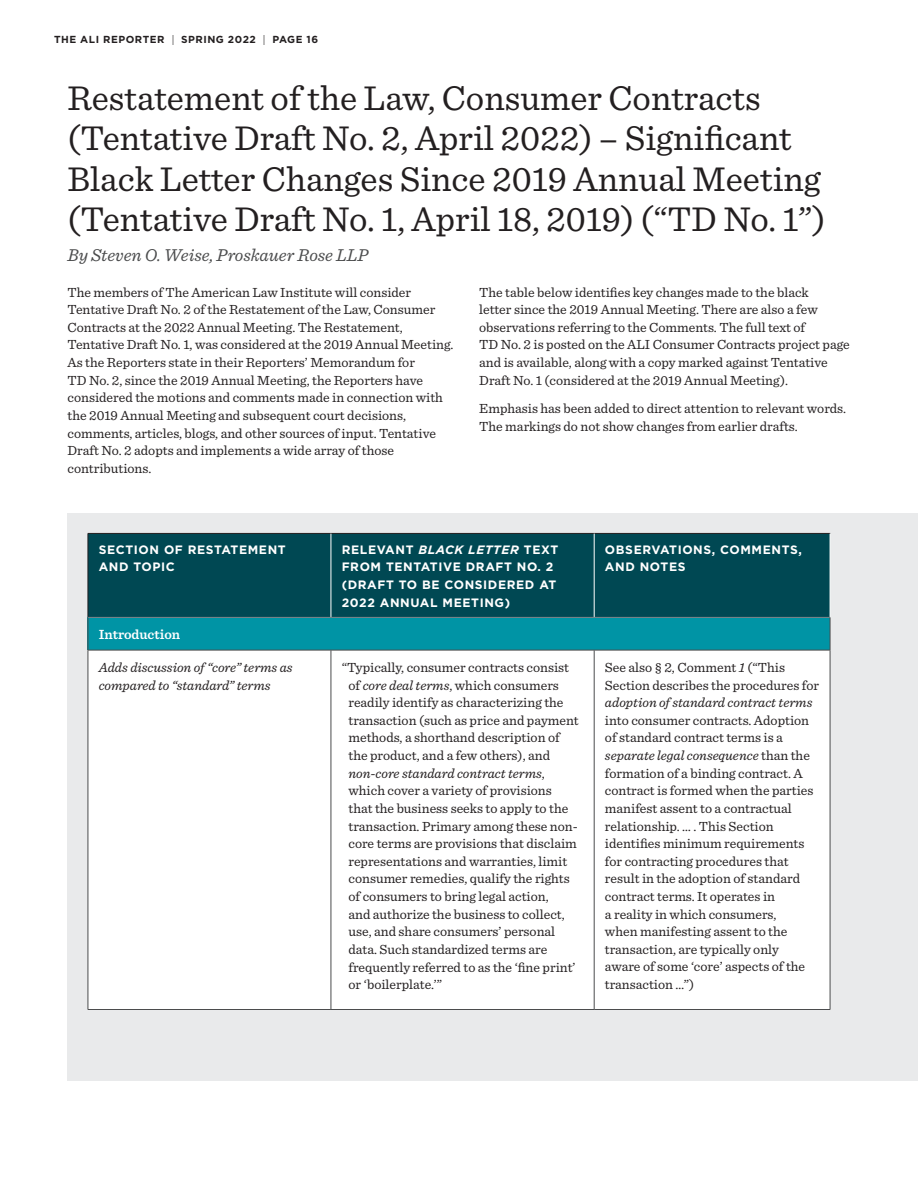
<style>
.page{position:relative;width:918px;height:1188px;background:#fff}
.page>*{position:absolute;margin:0;border:0;box-sizing:border-box;transform-origin:0 0}
.t1{font:36px/40.5px "Sentinel";color:#231f20}
.t2{font:italic 18px "Sentinel";color:#4b4c4d}
.t3{font:13.8px/17.5px "Sentinel";color:#231f20}
.t4{font:italic 13.8px/17.5px "Sentinel";color:#231f20}
.t5{font:600 13.8px "Sentinel";color:#fff}
.t6{font:700 12.15px/17.5px "Gotham";letter-spacing:.05em;color:#fff}
.t7{font:700 10.2px "Gotham";letter-spacing:.05em;color:#231f20}
.s1{font-style:italic}
</style>
<div class="page">
<div style="left:68px;top:513px;width:850px;height:568px;background:#e9eaeb"></div>
<div style="left:89px;top:534px;width:741px;height:83px;background:#004853"></div>
<div style="left:88px;top:617px;width:742px;height:33px;background:#0094a5"></div>
<div style="left:89px;top:651px;width:741px;height:358px;background:#fff"></div>
<hr style="left:88px;top:533px;width:243px;height:1px;background:#231f20">
<hr style="left:88px;top:534px;width:1px;height:83px;background:#231f20">
<hr style="left:331px;top:533px;width:263px;height:1px;background:#231f20">
<hr style="left:594px;top:533px;width:236px;height:1px;background:#231f20">
<hr style="left:331px;top:534px;width:1px;height:83px;background:#fff">
<hr style="left:594px;top:534px;width:1px;height:83px;background:#fff">
<hr style="left:830px;top:534px;width:1px;height:83px;background:#fff">
<hr style="left:88px;top:617px;width:243px;height:1px;background:#808285">
<hr style="left:331px;top:617px;width:263px;height:1px;background:#808285">
<hr style="left:594px;top:617px;width:236px;height:1px;background:#808285">
<hr style="left:88px;top:618px;width:1px;height:32px;background:#4b4c4d">
<hr style="left:830px;top:618px;width:1px;height:32px;background:#4b4c4d">
<hr style="left:88px;top:650px;width:243px;height:1px;background:#4b4c4d">
<hr style="left:88px;top:650px;width:1px;height:359px;background:#4b4c4d">
<hr style="left:331px;top:650px;width:263px;height:1px;background:#4b4c4d">
<hr style="left:331px;top:650px;width:1px;height:359px;background:#4b4c4d">
<hr style="left:594px;top:650px;width:236px;height:1px;background:#4b4c4d">
<hr style="left:594px;top:650px;width:1px;height:359px;background:#4b4c4d">
<hr style="left:830px;top:650px;width:1px;height:359px;background:#4b4c4d">
<hr style="left:88px;top:1009px;width:243px;height:1px;background:#4b4c4d">
<hr style="left:331px;top:1009px;width:263px;height:1px;background:#4b4c4d">
<hr style="left:594px;top:1009px;width:236px;height:1px;background:#4b4c4d">
<svg style="left:172px;top:35px;width:2px;height:10px"></svg>
<p class="t7" style="left:54px;top:33px;width:112px">THE ALI REPORTER</p>
<p class="t7" style="left:181px;top:33px;width:76px">SPRING 2022</p>
<p class="t7" style="left:272px;top:33px;width:47px">PAGE 16</p>
<h1 class="t1" style="left:68px;top:75px;width:760px">Restatement of the Law, Consumer Contracts (Tentative Draft No. 2, April 2022) – Significant Black Letter Changes Since 2019 Annual Meeting (Tentative Draft No. 1, April 18, 2019) (“TD No. 1”)</h1>
<h2 class="t2" style="left:68px;top:242px;width:302px">By Steven O. Weise, Proskauer Rose LLP</h2>
<p class="t3" style="left:67px;top:282px;width:388px">The members of The American Law Institute will consider Tentative Draft No. 2 of the Restatement of the Law, Consumer Contracts at the 2022 Annual Meeting. The Restatement, Tentative Draft No. 1, was considered at the 2019 Annual Meeting.<br>As the Reporters state in their Reporters’ Memorandum for<br>TD No. 2, since the 2019 Annual Meeting, the Reporters have considered the motions and comments made in connection with the 2019 Annual Meeting and subsequent court decisions, comments, articles, blogs, and other sources of input. Tentative Draft No. 2 adopts and implements a wide array of those contributions.</p>
<p class="t3" style="left:479px;top:282px;width:372px">The table below identifies key changes made to the black<br>letter since the 2019 Annual Meeting. There are also a few observations referring to the Comments. The full text of<br>TD No. 2 is posted on the ALI Consumer Contracts project page and is available, along with a copy marked against Tentative Draft No. 1 (considered at the 2019 Annual Meeting).</p>
<p class="t3" style="left:479px;top:399px;width:368px">Emphasis has been added to direct attention to relevant words.<br>The markings do not show changes from earlier drafts.</p>
<p class="t6" style="left:99px;top:541px;width:189px">SECTION OF RESTATEMENT<br>AND TOPIC</p>
<p class="t6" style="left:342px;top:541px;width:218px">RELEVANT <span class="s1">BLACK LETTER</span> TEXT<br>FROM TENTATIVE DRAFT NO. 2 (DRAFT TO BE CONSIDERED AT<br>2022 ANNUAL MEETING)</p>
<p class="t6" style="left:605px;top:541px;width:198px">OBSERVATIONS, COMMENTS,<br>AND NOTES</p>
<p class="t5" style="left:99px;top:624px;width:83px">Introduction</p>
<p class="t4" style="left:99px;top:658px;width:195px">Adds discussion of “core” terms as compared to “standard” terms</p>
<p class="t3" style="left:348px;top:658px;width:232px;text-indent:-7px">“Typically, consumer contracts consist of <span class="s1">core deal terms</span>, which consumers readily identify as characterizing the transaction (such as price and payment methods, a shorthand description of the product, and a few others), and <span class="s1">non-core standard contract terms</span>, which cover a variety of provisions that the business seeks to apply to the transaction. Primary among these non&shy;core terms are provisions that disclaim representations and warranties, limit consumer remedies, qualify the rights of consumers to bring legal action,<br>and authorize the business to collect, use, and share consumers’ personal data. Such standardized terms are frequently referred to as the ‘fine print’ or ‘boilerplate.’”</p>
<p class="t3" style="left:605px;top:658px;width:216px">See also § 2, Comment <span class="s1">1</span> (“This<br>Section describes the procedures for</p>
<p class="t4" style="left:605px;top:693px;width:209px">adoption of standard contract terms</p>
<p class="t3" style="left:605px;top:711px;width:210px">into consumer contracts. Adoption of standard contract terms is a <span class="s1">separate legal consequence</span> than the formation of a binding contract. A contract is formed when the parties manifest assent to a contractual relationship. … . This Section identifies minimum requirements for contracting procedures that result in the adoption of standard contract terms. It operates in<br>a reality in which consumers,<br>when manifesting assent to the transaction, are typically only aware of some ‘core’ aspects of the transaction …”)</p>
</div>
